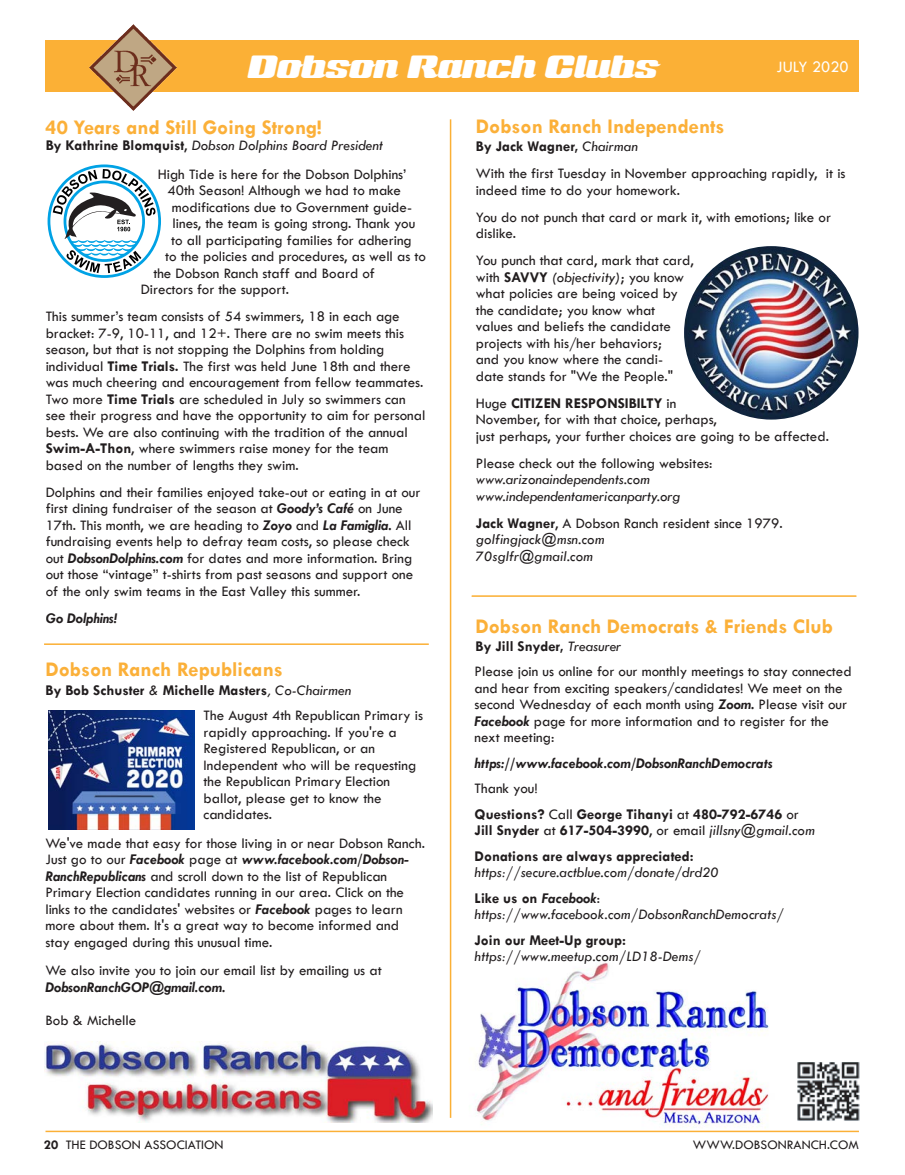
<style>
.page{position:relative;width:905px;height:1175px;background:#fff}
.page>*{position:absolute;margin:0;border:0;box-sizing:border-box;transform-origin:0 0}
.t1{font:500 37.5px "Sneakers Script";color:#fff}
.t2{font:700 21px "Tw Cen";color:#fbb039}
.t3{font:16.5px "Tw Cen";color:#fff}
.t4{font:15px/16.5px "Tw Cen";color:#211d1e}
.t5{font:italic 15px/16.5px "Tw Cen";color:#211d1e}
.t6{font:italic 700 15px/25.5px "Tw Cen";color:#211d1e}
.t7{font:700 15px/25.5px "Tw Cen";color:#211d1e}
.t8{font:13.5px "Tw Cen";color:#211d1e}
.s1{font-weight:700}
.s2{font-style:italic}
.s3{font-weight:700;font-style:italic}
.s4{font-style:normal}
.s5{font-weight:700;font-style:normal}
.s6{font-weight:400;font-style:italic}
.s7{font-weight:400;font-style:normal}
.s8{font-weight:400}
</style>
<div class="page">
<div style="left:45px;top:40px;width:813px;height:51px;background:#fbb036"></div>
<img style="left:90px;top:24px;width:87px;height:87px">
<img style="left:684px;top:246px;width:174px;height:173px">
<img style="left:446px;top:932px;width:341px;height:201px">
<img style="left:797px;top:1062px;width:63px;height:59px">
<hr style="left:45px;top:1130px;width:813px;height:2px;background:#fbb036">
<img style="left:44px;top:1041px;width:389px;height:81px">
<img style="left:48px;top:710px;width:146px;height:119px">
<hr style="left:44px;top:643px;width:385px;height:2px;background:#fbb036">
<hr style="left:450px;top:119px;width:1px;height:998px;background:#fbb036">
<svg style="left:48px;top:164px;width:113px;height:114px"></svg>
<hr style="left:471px;top:595px;width:385px;height:2px;background:#fbb036">
<p class="t1" style="left:247px;top:44px;width:412px">Dobson Ranch Clubs</p>
<p class="t3" style="left:776px;top:56px;width:73px">JULY 2020</p>
<p class="t2" style="left:46px;top:114px;width:277px">40 Years and Still Going Strong!</p>
<p class="t4" style="left:158px;top:131px;width:250px;line-height:28.5px;text-indent:-112px"><span class="s1">By Kathrine Blomquist</span>, <span class="s2">Dobson Dolphins Board President<br></span>High Tide is here for the Dobson Dolphins’</p>
<p class="t4" style="left:167px;top:182px;width:235px">40th Season! Although we had to make</p>
<p class="t4" style="left:172px;top:198px;width:242px">modifications due to Government guide-</p>
<p class="t4" style="left:173px;top:215px;width:244px">lines, the team is going strong. Thank you</p>
<p class="t4" style="left:171px;top:231px;width:242px">to all participating families for adhering</p>
<p class="t4" style="left:165px;top:248px;width:262px">to the policies and procedures, as well as to</p>
<p class="t4" style="left:153px;top:264px;width:223px">the Dobson Ranch staff and Board of</p>
<p class="t4" style="left:141px;top:281px;width:150px">Directors for the support.</p>
<p class="t4" style="left:46px;top:308px;width:381px">This summer’s team consists of 54 swimmers, 18 in each age bracket: 7-9, 10-11, and 12+. There are no swim meets this season, but that is not stopping the Dolphins from holding individual <span class="s1">Time Trials.</span> The first was held June 18th and there was much cheering and encouragement from fellow teammates.<br>Two more <span class="s1">Time Trials</span> are scheduled in July so swimmers can see their progress and have the opportunity to aim for personal bests. We are also continuing with the tradition of the annual <span class="s1">Swim-A-Thon</span>, where swimmers raise money for the team based on the number of lengths they swim.</p>
<p class="t4" style="left:46px;top:484px;width:376px">Dolphins and their families enjoyed take-out or eating in at our first dining fundraiser of the season at <span class="s3">Goody’s Café</span> on June 17th. This month, we are heading to <span class="s3">Zoyo</span> and <span class="s3">La Famiglia.</span> All fundraising events help to defray team costs, so please check out <span class="s3">DobsonDolphins.com</span> for dates and more information. Bring out those “vintage” t-shirts from past seasons and support one of the only swim teams in the East Valley this summer.</p>
<p class="t6" style="left:46px;top:605px;width:73px">Go Dolphins!</p>
<p class="t2" style="left:45px;top:657px;width:239px">Dobson Ranch Republicans</p>
<p class="t4" style="left:203px;top:677px;width:221px;line-height:25.5px;text-indent:-158px"><span class="s1">By Bob Schuster</span> <span class="s2">&amp;</span> <span class="s1">Michelle Masters</span><span class="s2">, Co-Chairmen<br></span>The August 4th Republican Primary is</p>
<p class="t4" style="left:203px;top:723px;width:214px">rapidly approaching. If you're a<br>Registered Republican, or an<br>Independent who will be requesting the Republican Primary Election ballot, please get to know the candidates.</p>
<p class="t4" style="left:45px;top:834px;width:381px">We've made that easy for those living in or near Dobson Ranch.<br>Just go to our <span class="s3">Facebook</span> page at <span class="s3">www.facebook.com/Dobson-RanchRepublicans</span> and scroll down to the list of Republican Primary Election candidates running in our area. Click on the links to the candidates' websites or <span class="s3">Facebook</span> pages to learn more about them. It's a great way to become informed and stay engaged during this unusual time.</p>
<p class="t4" style="left:45px;top:962px;width:338px">We also invite you to join our email list by emailing us at<br><span class="s3">DobsonRanchGOP@gmail.com.</span></p>
<p class="t4" style="left:45px;top:1011px;width:92px">Bob &amp; Michelle</p>
<p class="t8" style="left:44px;top:1136px;width:181px"><span class="s1">20</span> THE DOBSON ASSOCIATION</p>
<p class="t2" style="left:476px;top:114px;width:250px">Dobson Ranch Independents</p>
<p class="t4" style="left:476px;top:133px;width:371px;line-height:27px"><span class="s1">By Jack Wagner,</span> <span class="s2">Chairman<br></span>With the first Tuesday in November approaching rapidly, it is</p>
<p class="t4" style="left:476px;top:176px;width:356px;line-height:27px">indeed time to do your homework.<br>You do not punch that card or mark it, with emotions; like or</p>
<p class="t4" style="left:476px;top:220px;width:219px;line-height:27px">dislike.<br>You punch that card, mark that card,</p>
<p class="t4" style="left:476px;top:269px;width:210px">with <span class="s1">SAVVY</span> <span class="s2">(objectivity)</span>; you know what policies are being voiced by the candidate; you know what values and beliefs the candidate projects with his/her behaviors; and you know where the candi&shy;date stands for "We the People."</p>
<p class="t4" style="left:476px;top:395px;width:354px">Huge <span class="s1">CITIZEN RESPONSIBILTY</span> in<br>November, for with that choice, perhaps,<br>just perhaps, your further choices are going to be affected.</p>
<p class="t5" style="left:476px;top:454px;width:238px"><span class="s4">Please check out the following websites: </span>www.arizonaindependents.com www.independentamericanparty.org</p>
<p class="t5" style="left:476px;top:514px;width:308px"><span class="s5">Jack Wagner</span><span class="s4">, A Dobson Ranch resident since 1979. </span>golfingjack@msn.com<br>70sglfr@gmail.com</p>
<p class="t2" style="left:475px;top:613px;width:359px">Dobson Ranch Democrats &amp; Friends Club</p>
<p class="t7" style="left:475px;top:633px;width:147px">By Jill Snyder, <span class="s6">Treasurer</span></p>
<p class="t4" style="left:474px;top:663px;width:378px">Please join us online for our monthly meetings to stay connected and hear from exciting speakers/candidates! We meet on the second Wednesday of each month using <span class="s3">Zoom.</span> Please visit our <span class="s3">Facebook</span> page for more information and to register for the next meeting:</p>
<p class="t6" style="left:474px;top:750px;width:326px">https://www.facebook.com/DobsonRanchDemocrats<br><span class="s7">Thank you!<br></span><span class="s4">Questions?</span> <span class="s7">Call</span> <span class="s4">George Tihanyi</span> <span class="s7">at</span> <span class="s4">480-792-6746</span> <span class="s7">or</span></p>
<p class="t7" style="left:474px;top:817px;width:342px">Jill Snyder <span class="s8">at</span> 617-504-3990<span class="s8">, or email</span> <span class="s6">jillsny@gmail.com<br></span>Donations are always appreciated:</p>
<p class="t5" style="left:474px;top:859px;width:246px;line-height:25.5px">https://secure.actblue.com/donate/drd20<br><span class="s5">Like us on</span> <span class="s1">Facebook</span><span class="s4">:</span></p>
<p class="t5" style="left:474px;top:901px;width:311px;line-height:25.5px">https://www.facebook.com/DobsonRanchDemocrats/<br><span class="s5">Join our Meet-Up group:</span></p>
<p class="t5" style="left:474px;top:948px;width:228px">https://www.meetup.com/LD18-Dems/</p>
<p class="t8" style="left:693px;top:1136px;width:167px">WWW.DOBSONRANCH.COM</p>
</div>
